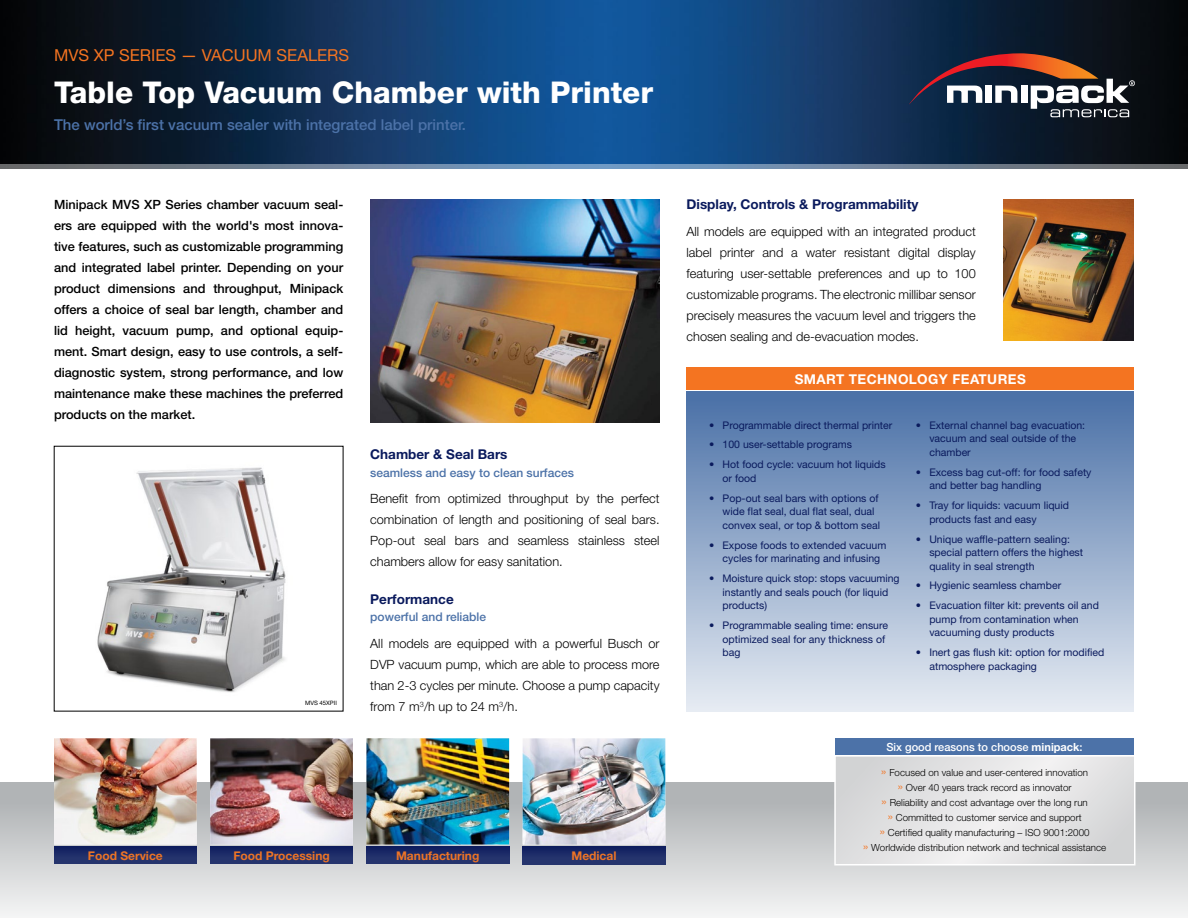
<style>
.page{position:relative;width:1188px;height:918px;background:#fff}
.page>*{position:absolute;margin:0;border:0;box-sizing:border-box;transform-origin:0 0}
.t1{font:800 30px "Helvetica Neue LT Std";color:#fff}
.t2{font:16.5px "Helvetica Neue LT Std";color:#f47421}
.t3{font:500 15px "Helvetica Neue LT Std";color:#4c72a8}
.t4{font:700 13.5px "Helvetica Neue LT Std";color:#0a1a5d}
.t5{font:700 13.5px "Helvetica Neue LT Std";letter-spacing:.03em;color:#fff}
.t6{font:300 12.75px/21px "Helvetica Neue LT Std";color:#000;text-align:justify}
.t7{font:500 12.75px/21px "Helvetica Neue LT Std";color:#000;text-align:justify}
.t8{font:500 12px "Helvetica Neue LT Std";color:#4c72a8}
.t9{font:700 12px "Helvetica Neue LT Std";color:#ed7426}
.t10{font:500 11.25px "Helvetica Neue LT Std";color:#fff}
.t11{font:10.5px/13.5px "Helvetica Neue LT Std";color:#0a1a5d}
.t12{font:300 9.75px/15px "Helvetica Neue LT Std";color:#000;text-align:center}
.t13{font:6px "Helvetica Neue LT Std";color:#000}
.s1{font-weight:700}
.s2{font-size:13.5px;color:#f47421}
</style>
<div class="page">
<img style="left:0;top:163px;width:1188px;height:6px">
<img style="left:0;top:0;width:1188px;height:163px">
<div style="left:0;top:782px;width:1188px;height:136px;background:linear-gradient(to bottom,#a8abae,#f2f2f3)"></div>
<svg style="left:909px;top:37px;width:226px;height:80px;background:#433f4a"></svg>
<div style="left:687px;top:368px;width:447px;height:22px;background:#f47421"></div>
<div style="left:687px;top:391px;width:447px;height:320px;background:linear-gradient(to bottom,#486fa6,#e6ebf3)"></div>
<svg style="left:834px;top:754px;width:302px;height:112px;background:#e3e3e4"></svg>
<div style="left:836px;top:738px;width:298px;height:17px;background:#4c72a8"></div>
<img style="left:54px;top:738px;width:143px;height:107px">
<img style="left:210px;top:738px;width:143px;height:107px">
<img style="left:366px;top:738px;width:143px;height:107px">
<img style="left:523px;top:738px;width:142px;height:107px">
<div style="left:54px;top:846px;width:143px;height:18px;background:linear-gradient(to right,#1e2d68,#1e2d68)"></div>
<div style="left:210px;top:846px;width:143px;height:18px;background:linear-gradient(to right,#1e2d68,#1e2d68)"></div>
<div style="left:523px;top:846px;width:142px;height:18px;background:linear-gradient(to right,#1e2d68,#1e2d68)"></div>
<div style="left:366px;top:846px;width:143px;height:18px;background:linear-gradient(to right,#1e2d68,#1e2d68)"></div>
<img style="left:1003px;top:200px;width:131px;height:141px">
<img style="left:370px;top:200px;width:289px;height:222px">
<img style="left:97px;top:467px;width:189px;height:226px">
<h2 class="t2" style="left:54px;top:45px;width:297px">MVS XP SERIES — VACUUM SEALERS</h2>
<h1 class="t1" style="left:54px;top:74px;width:601px">Table Top Vacuum Chamber with Printer</h1>
<h3 class="t3" style="left:54px;top:116px;width:414px">The world’s first vacuum sealer with integrated label printer.</h3>
<p class="t7" style="left:54px;top:194px;width:291px">Minipack MVS XP Series chamber vacuum seal&shy;ers are equipped with the world's most innova&shy;tive features, such as customizable programming and integrated label printer. Depending on your product dimensions and throughput, Minipack offers a choice of seal bar length, chamber and lid height, vacuum pump, and optional equip&shy;ment. Smart design, easy to use controls, a self&shy;diagnostic system, strong performance, and low maintenance make these machines the preferred products on the market.</p>
<p class="t4" style="left:687px;top:196px;width:233px">Display, Controls &amp; Programmability</p>
<p class="t6" style="left:687px;top:221px;width:291px">All models are equipped with an integrated product label printer and a water resistant digital display featuring user-settable preferences and up to 100 customizable programs. The electronic millibar sensor precisely measures the vacuum level and triggers the chosen sealing and de-evacuation modes.</p>
<p class="t5" style="left:795px;top:371px;width:233px">SMART TECHNOLOGY FEATURES</p>
<p class="t11" style="left:709px;top:418px;width:185px">• Programmable direct thermal printer</p>
<p class="t11" style="left:709px;top:438px;width:144px">• 100 user-settable programs</p>
<p class="t11" style="left:723px;top:458px;width:165px;text-indent:-14px">• Hot food cycle: vacuum hot liquids or food</p>
<p class="t11" style="left:723px;top:491px;width:159px;text-indent:-14px">• Pop-out seal bars with options of wide flat seal, dual flat seal, dual convex seal, or top &amp; bottom seal</p>
<p class="t11" style="left:723px;top:538px;width:165px;text-indent:-14px">• Expose foods to extended vacuum cycles for marinating and infusing</p>
<p class="t11" style="left:723px;top:572px;width:178px;text-indent:-14px">• Moisture quick stop: stops vacuuming instantly and seals pouch (for liquid products)</p>
<p class="t11" style="left:723px;top:619px;width:167px;text-indent:-14px">• Programmable sealing time: ensure optimized seal for any thickness of bag</p>
<p class="t11" style="left:929px;top:418px;width:157px;text-indent:-14px">• External channel bag evacuation: vacuum and seal outside of the chamber</p>
<p class="t11" style="left:929px;top:465px;width:164px;text-indent:-14px">• Excess bag cut-off: for food safety and better bag handling</p>
<p class="t11" style="left:929px;top:498px;width:141px;text-indent:-14px">• Tray for liquids: vacuum liquid products fast and easy</p>
<p class="t11" style="left:929px;top:532px;width:155px;text-indent:-14px">• Unique waffle-pattern sealing: special pattern offers the highest quality in seal strength</p>
<p class="t11" style="left:916px;top:579px;width:147px">• Hygienic seamless chamber</p>
<p class="t11" style="left:929px;top:599px;width:171px;text-indent:-14px">• Evacuation filter kit: prevents oil and pump from contamination when vacuuming dusty products</p>
<p class="t11" style="left:929px;top:646px;width:177px;text-indent:-14px">• Inert gas flush kit: option for modified atmosphere packaging</p>
<p class="t4" style="left:370px;top:446px;width:139px">Chamber &amp; Seal Bars</p>
<p class="t8" style="left:370px;top:465px;width:205px">seamless and easy to clean surfaces</p>
<p class="t6" style="left:370px;top:488px;width:291px">Benefit from optimized throughput by the perfect combination of length and positioning of seal bars.<br>Pop-out seal bars and seamless stainless steel chambers allow for easy sanitation.</p>
<p class="t4" style="left:370px;top:591px;width:85px">Performance</p>
<p class="t8" style="left:370px;top:610px;width:117px">powerful and reliable</p>
<p class="t6" style="left:370px;top:632px;width:291px">All models are equipped with a powerful Busch or DVP vacuum pump, which are able to process more than 2-3 cycles per minute. Choose a pump capacity from 7 m<sup>3</sup>/h up to 24 m<sup>3</sup>/h.</p>
<p class="t13" style="left:305px;top:699px;width:33px">MVS 45XPII</p>
<p class="t9" style="left:88px;top:848px;width:76px">Food Service</p>
<p class="t9" style="left:233px;top:848px;width:98px">Food Processing</p>
<p class="t9" style="left:396px;top:848px;width:85px">Manufacturing</p>
<p class="t9" style="left:571px;top:848px;width:47px">Medical</p>
<p class="t10" style="left:886px;top:740px;width:198px">Six good reasons to choose <span class="s1">minipack</span>:</p>
<p class="t12" style="left:863px;top:765px;width:245px"><span class="s2">»</span> Focused on value and user-centered innovation<br><span class="s2">»</span> Over 40 years track record as innovator<br><span class="s2">»</span> Reliability and cost advantage over the long run<br><span class="s2">»</span> Committed to customer service and support<br><span class="s2">»</span> Certified quality manufacturing – ISO 9001:2000<br><span class="s2">»</span> Worldwide distribution network and technical assistance</p>
</div>
